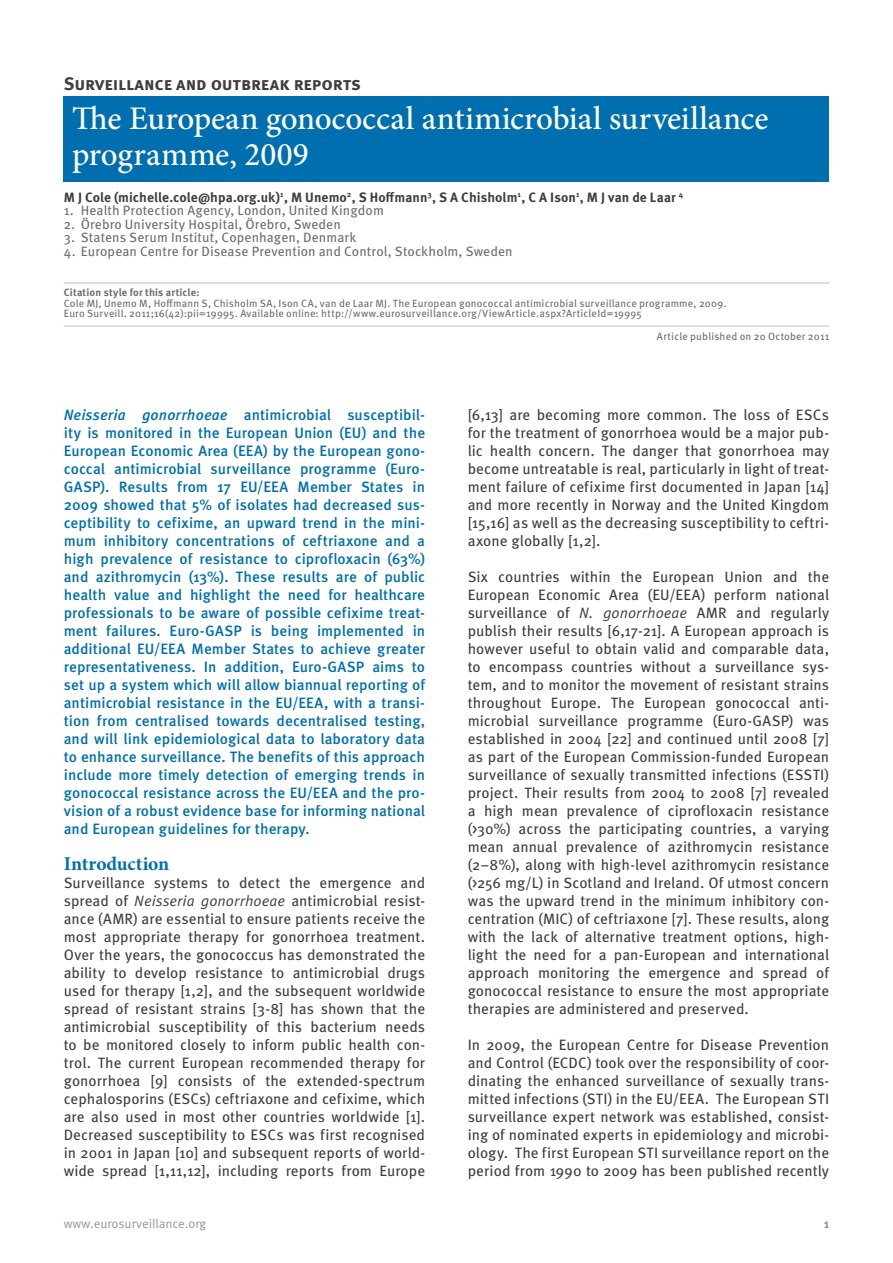
<style>
.page{position:relative;width:893px;height:1263px;background:#fff}
.page>*{position:absolute;margin:0;border:0;box-sizing:border-box;transform-origin:0 0}
.t1{font:500 33px/36px "Minion Pro";letter-spacing:-.005em;color:#fff}
.t2{font:700 19.5px "Minion Pro";letter-spacing:-.005em;color:#006faf}
.t3{font:700 18px "Meta Pro";color:#3e3e3f}
.t4{font:15px/18px "Meta Pro";color:#3e3e3f;text-align:justify}
.t5{font:500 15px/18px "Meta Pro";letter-spacing:.005em;color:#006faf;text-align:justify}
.t6{font:13.5px "Meta Pro";letter-spacing:.005em;color:#6c6d70}
.t7{font:700 13.5px "Meta Pro";letter-spacing:.005em;color:#3e3e3f}
.t8{font:12.75px "Meta Pro";color:#939598}
.t9{font:700 12.75px "Meta Pro";color:#939598}
.t10{font:10.5px/10.5px "Meta Pro";letter-spacing:.015em;color:#6c6d70}
.t11{font:700 10.5px "Meta Pro";letter-spacing:.015em;color:#6c6d70}
.s1{font-style:italic}
</style>
<div class="page">
<hr style="left:64px;top:283px;width:765px;height:1px;background:#bcbdc0">
<hr style="left:64px;top:326px;width:765px;height:1px;background:#bcbdc0">
<div style="left:64px;top:96px;width:765px;height:86px;background:#006faf"></div>
<p class="t3" style="left:64px;top:72px;width:299px">Surveillance and outbreak reports</p>
<h1 class="t1" style="left:72px;top:100px;width:698px">The European gonococcal antimicrobial surveillance programme, 2009</h1>
<p class="t7" style="left:64px;top:189px;width:621px">M J Cole (michelle.cole@hpa.org.uk)<sup>1</sup>, M Unemo<sup>2</sup>, S Hoffmann<sup>3</sup>, S A Chisholm<sup>1</sup>, C A Ison<sup>1</sup>, M J van de Laar <sup>4</sup></p>
<p class="t6" style="left:64px;top:202px;width:322px">1. Health Protection Agency, London, United Kingdom</p>
<p class="t6" style="left:64px;top:216px;width:279px">2. Örebro University Hospital, Örebro, Sweden</p>
<p class="t6" style="left:64px;top:229px;width:294px">3. Statens Serum Institut, Copenhagen, Denmark</p>
<p class="t6" style="left:64px;top:243px;width:450px">4. European Centre for Disease Prevention and Control, Stockholm, Sweden</p>
<p class="t11" style="left:64px;top:286px;width:137px">Citation style for this article:</p>
<p class="t10" style="left:64px;top:298px;width:664px">Cole MJ, Unemo M, Hoffmann S, Chisholm SA, Ison CA, van de Laar MJ. The European gonococcal antimicrobial surveillance programme, 2009.<br>Euro Surveill. 2011;16(42):pii=19995. Available online: http://www.eurosurveillance.org/ViewArticle.aspx?ArticleId=19995</p>
<p class="t10" style="left:657px;top:332px;width:174px">Article published on 20 October 2011</p>
<p class="t5" style="left:64px;top:406px;width:363px"><span class="s1">Neisseria gonorrhoeae</span> antimicrobial susceptibil&shy;ity is monitored in the European Union (EU) and the European Economic Area (EEA) by the European gono&shy;coccal antimicrobial surveillance programme (Euro-GASP). Results from 17 EU/EEA Member States in 2009 showed that 5% of isolates had decreased sus&shy;ceptibility to cefixime, an upward trend in the mini&shy;mum inhibitory concentrations of ceftriaxone and a high prevalence of resistance to ciprofloxacin (63%) and azithromycin (13%). These results are of public health value and highlight the need for healthcare professionals to be aware of possible cefixime treat&shy;ment failures. Euro-GASP is being implemented in additional EU/EEA Member States to achieve greater representativeness. In addition, Euro-GASP aims to set up a system which will allow biannual reporting of antimicrobial resistance in the EU/EEA, with a transi&shy;tion from centralised towards decentralised testing, and will link epidemiological data to laboratory data to enhance surveillance. The benefits of this approach include more timely detection of emerging trends in gonococcal resistance across the EU/EEA and the pro&shy;vision of a robust evidence base for informing national and European guidelines for therapy.</p>
<h2 class="t2" style="left:64px;top:850px;width:107px">Introduction</h2>
<p class="t4" style="left:64px;top:874px;width:363px">Surveillance systems to detect the emergence and spread of <span class="s1">Neisseria gonorrhoeae</span> antimicrobial resist&shy;ance (AMR) are essential to ensure patients receive the most appropriate therapy for gonorrhoea treatment.<br>Over the years, the gonococcus has demonstrated the ability to develop resistance to antimicrobial drugs used for therapy [1,2], and the subsequent worldwide spread of resistant strains [3-8] has shown that the antimicrobial susceptibility of this bacterium needs to be monitored closely to inform public health con&shy;trol. The current European recommended therapy for gonorrhoea [9] consists of the extended-spectrum cephalosporins (ESCs) ceftriaxone and cefixime, which are also used in most other countries worldwide [1].<br>Decreased susceptibility to ESCs was first recognised in 2001 in Japan [10] and subsequent reports of world&shy;wide spread [1,11,12], including reports from Europe</p>
<p class="t4" style="left:468px;top:406px;width:363px">[6,13] are becoming more common. The loss of ESCs for the treatment of gonorrhoea would be a major pub&shy;lic health concern. The danger that gonorrhoea may become untreatable is real, particularly in light of treat&shy;ment failure of cefixime first documented in Japan [14] and more recently in Norway and the United Kingdom [15,16] as well as the decreasing susceptibility to ceftri&shy;axone globally [1,2].</p>
<p class="t4" style="left:468px;top:568px;width:363px">Six countries within the European Union and the European Economic Area (EU/EEA) perform national surveillance of <span class="s1">N. gonorrhoeae</span> AMR and regularly publish their results [6,17-21]. A European approach is however useful to obtain valid and comparable data, to encompass countries without a surveillance sys&shy;tem, and to monitor the movement of resistant strains throughout Europe. The European gonococcal anti&shy;microbial surveillance programme (Euro-GASP) was established in 2004 [22] and continued until 2008 [7] as part of the European Commission-funded European surveillance of sexually transmitted infections (ESSTI) project. Their results from 2004 to 2008 [7] revealed a high mean prevalence of ciprofloxacin resistance (&gt;30%) across the participating countries, a varying mean annual prevalence of azithromycin resistance (2–8%), along with high-level azithromycin resistance (&gt;256 mg/L) in Scotland and Ireland. Of utmost concern was the upward trend in the minimum inhibitory con&shy;centration (MIC) of ceftriaxone [7]. These results, along with the lack of alternative treatment options, high&shy;light the need for a pan-European and international approach monitoring the emergence and spread of gonococcal resistance to ensure the most appropriate therapies are administered and preserved.</p>
<p class="t4" style="left:468px;top:1036px;width:363px">In 2009, the European Centre for Disease Prevention and Control (ECDC) took over the responsibility of coor&shy;dinating the enhanced surveillance of sexually trans&shy;mitted infections (STI) in the EU/EEA. The European STI surveillance expert network was established, consist&shy;ing of nominated experts in epidemiology and microbi&shy;ology. The first European STI surveillance report on the period from 1990 to 2009 has been published recently</p>
<p class="t8" style="left:64px;top:1215px;width:144px">www.eurosurveillance.org</p>
<p class="t9" style="left:824px;top:1215px;width:7px">1</p>
</div>
